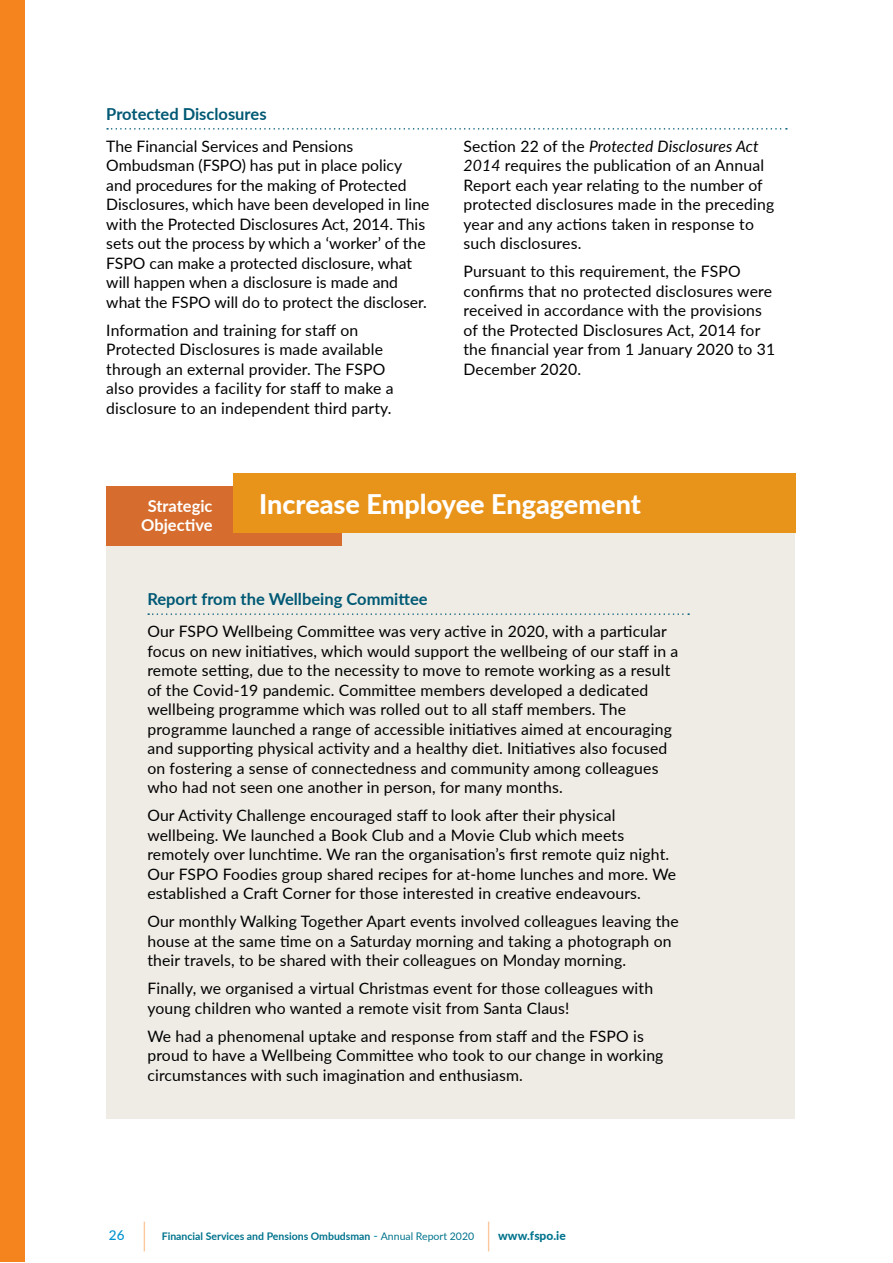
<style>
.page{position:relative;width:893px;height:1263px;background:#fff}
.page>*{position:absolute;margin:0;border:0;box-sizing:border-box;transform-origin:0 0}
.t1{font:800 27px "Lato";color:#fff}
.Sub_B_FSPO{font:700 16.5px "Lato";color:#005974}
.t2{font:700 16.5px "Lato";color:#fff}
.body_FSPO{font:15.75px/19.5px "Lato";letter-spacing:.01em;color:#000}
.t3{font:500 13.5px "Lato";color:#0093d0}
.t4{font:800 12px "Lato";color:#00738d}
.t5{font:700 10.5px "Lato";color:#00738d}
.s1{font-style:italic}
.s2{font-weight:500;font-size:31.5px;color:#faa965}
.s3{font-weight:400;font-size:12px;color:#008ca2}
.s4{font-weight:400}
</style>
<div class="page">
<div style="left:106px;top:516px;width:689px;height:603px;background:#efece6"></div>
<div style="left:106px;top:486px;width:236px;height:60px;background:#d66c2d"></div>
<div style="left:233px;top:474px;width:562px;height:59px;background:#e8941a"></div>
<svg style="left:148px;top:613px;width:541px;height:2px"></svg>
<div style="left:0;top:1px;width:24px;height:1261px;background:#f5841f"></div>
<svg style="left:107px;top:128px;width:680px;height:2px"></svg>
<p class="Sub_B_FSPO" style="left:106px;top:101px;width:162px">Protected Disclosures</p>
<p class="body_FSPO" style="left:106px;top:136px;width:325px">The Financial Services and Pensions Ombudsman (FSPO) has put in place policy and procedures for the making of Protected Disclosures, which have been developed in line with the Protected Disclosures Act, 2014. This sets out the process by which a ‘worker’ of the FSPO can make a protected disclosure, what will happen when a disclosure is made and what the FSPO will do to protect the discloser.</p>
<p class="body_FSPO" style="left:106px;top:320px;width:289px">Information and training for staff on Protected Disclosures is made available through an external provider. The FSPO also provides a facility for staff to make a disclosure to an independent third party.</p>
<p class="body_FSPO" style="left:463px;top:136px;width:312px">Section 22 of the <span class="s1">Protected Disclosures Act 2014</span> requires the publication of an Annual Report each year relating to the number of protected disclosures made in the preceding year and any actions taken in response to such disclosures.</p>
<p class="body_FSPO" style="left:463px;top:261px;width:313px">Pursuant to this requirement, the FSPO confirms that no protected disclosures were received in accordance with the provisions of the Protected Disclosures Act, 2014 for the financial year from 1 January 2020 to 31<br>December 2020.</p>
<p class="t2" style="left:148px;top:494px;width:66px">Strategic</p>
<p class="t1" style="left:259px;top:484px;width:383px">Increase Employee Engagement</p>
<p class="t2" style="left:141px;top:513px;width:73px">Objective</p>
<p class="Sub_B_FSPO" style="left:147px;top:587px;width:282px">Report from the Wellbeing Committee</p>
<p class="body_FSPO" style="left:147px;top:621px;width:532px">Our FSPO Wellbeing Committee was very active in 2020, with a particular focus on new initiatives, which would support the wellbeing of our staff in a remote setting, due to the necessity to move to remote working as a result of the Covid-19 pandemic. Committee members developed a dedicated wellbeing programme which was rolled out to all staff members. The programme launched a range of accessible initiatives aimed at encouraging and supporting physical activity and a healthy diet. Initiatives also focused on fostering a sense of connectedness and community among colleagues who had not seen one another in person, for many months.</p>
<p class="body_FSPO" style="left:147px;top:805px;width:530px">Our Activity Challenge encouraged staff to look after their physical wellbeing. We launched a Book Club and a Movie Club which meets remotely over lunchtime. We ran the organisation’s first remote quiz night.<br>Our FSPO Foodies group shared recipes for at-home lunches and more. We established a Craft Corner for those interested in creative endeavours.</p>
<p class="body_FSPO" style="left:147px;top:911px;width:533px">Our monthly Walking Together Apart events involved colleagues leaving the house at the same time on a Saturday morning and taking a photograph on their travels, to be shared with their colleagues on Monday morning.</p>
<p class="body_FSPO" style="left:147px;top:978px;width:507px">Finally, we organised a virtual Christmas event for those colleagues with young children who wanted a remote visit from Santa Claus!</p>
<p class="body_FSPO" style="left:147px;top:1025px;width:518px">We had a phenomenal uptake and response from staff and the FSPO is proud to have a Wellbeing Committee who took to our change in working circumstances with such imagination and enthusiasm.</p>
<p class="t3" style="left:109px;top:1225px;width:17px">26</p>
<p class="t5" style="left:143px;top:1228px;width:332px"><span class="s2">|</span> Financial Services and Pensions Ombudsman <span class="s3">-</span> <span class="s4">Annual Report 2020</span></p>
<p class="t4" style="left:488px;top:1226px;width:80px"><span class="s2">|</span> www.fspo.ie</p>
</div>
